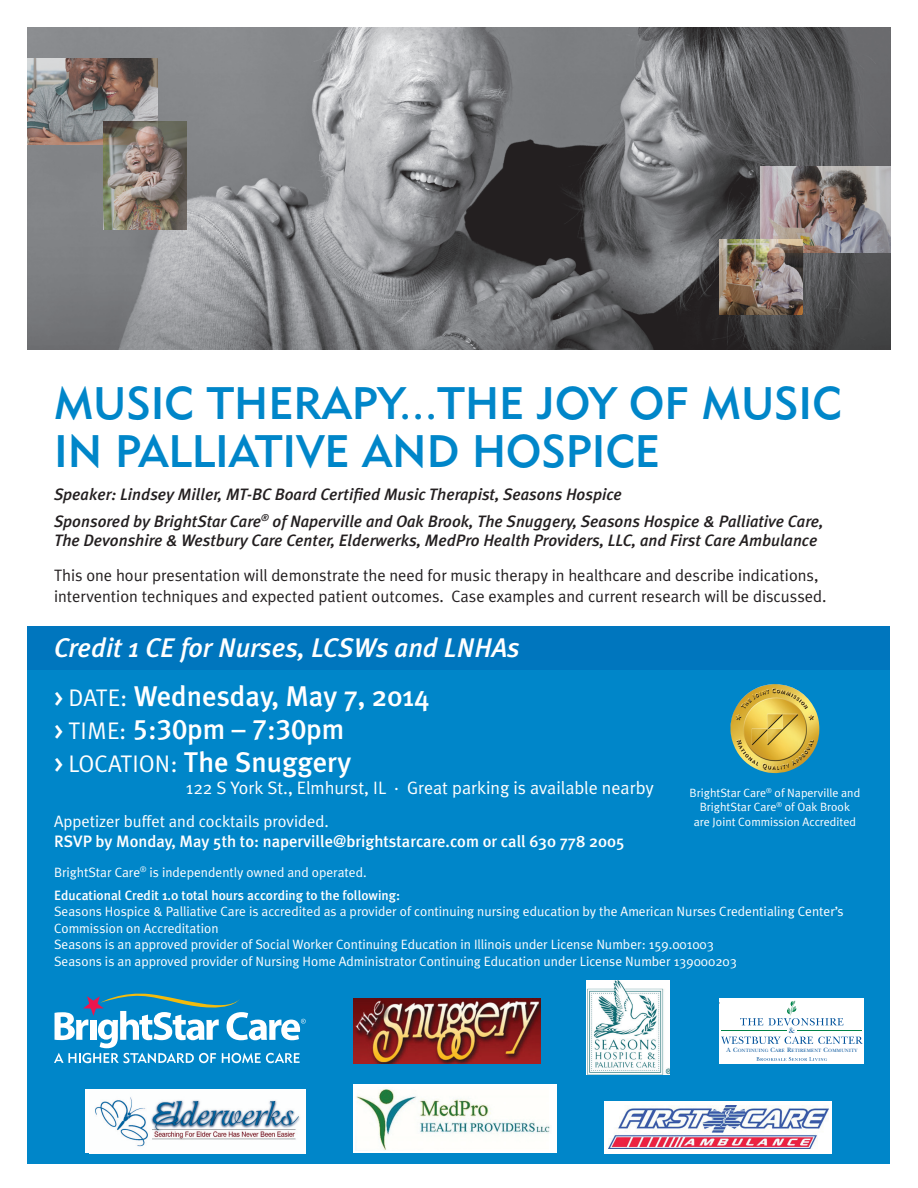
<style>
.page{position:relative;width:918px;height:1188px;background:#fff}
.page>*{position:absolute;margin:0;border:0;box-sizing:border-box;transform-origin:0 0}
.t1{font:45px/48px "Geometric 415 BT Medium A";color:#0086c9}
.t2{font:500 28.5px "Meta Plus";color:#fff}
.t3{font:28.5px "Meta Plus Medium Caps";color:#fff}
.t4{font:italic 500 27px "Meta Plus";color:#fff}
.t5{font:18px "Meta Plus Normal";color:#fff}
.t6{font:italic 500 16.5px/26.2px "Meta Plus";color:#231f20}
.t7{font:16.5px/21px "Meta Plus Normal";color:#231f20}
.t8{font:500 16.5px "Meta Plus";color:#fff}
.t9{font:16.5px "Meta Plus Normal";color:#fff}
.t10{font:13.5px/16.5px "Meta Plus Normal";color:#fff}
.t11{font:500 13.5px "Meta Plus";color:#fff}
.t12{font:12px/14.4px "Meta Plus Normal";color:#fff;text-align:center}
.t13{font:8.1px "New Baskerville";color:#01529b}
.t14{font:4.8px "New Baskerville";letter-spacing:.04em;color:#01529b}
.s1{font-family:"Meta Plus Medium Caps";font-weight:400;font-size:24px}
.s2{font-family:"Meta Plus Normal";font-weight:400;font-size:24px}
.s3{font-size:24px}
.s4{font-family:"Meta Plus Normal";font-size:24px}
.s5{font-family:"Meta Plus";font-weight:500}
.s6{font-size:6.45px}
</style>
<div class="page">
<img style="left:28px;top:27px;width:862px;height:323px">
<img style="left:28px;top:58px;width:129px;height:87px">
<img style="left:761px;top:166px;width:129px;height:87px">
<img style="left:104px;top:122px;width:83px;height:108px">
<img style="left:719px;top:240px;width:83px;height:74px">
<div style="left:28px;top:663px;width:862px;height:501px;background:#0086c9"></div>
<div style="left:28px;top:626px;width:862px;height:44px;background:#0076be"></div>
<svg style="left:54px;top:994px;width:252px;height:69px"></svg>
<img style="left:354px;top:998px;width:186px;height:66px">
<svg style="left:586px;top:980px;width:2px;height:94px"></svg>
<img style="left:588px;top:980px;width:82px;height:94px">
<div style="left:720px;top:998px;width:144px;height:66px;background:#fff"></div>
<svg style="left:740px;top:1001px;width:103px;height:25px"></svg>
<hr style="left:797px;top:1031px;width:64px;height:1px;background:#008348">
<hr style="left:721px;top:1031px;width:66px;height:1px;background:#008348">
<svg style="left:721px;top:1036px;width:142px;height:8px"></svg>
<svg style="left:756px;top:1057px;width:71px;height:4px"></svg>
<div style="left:85px;top:1090px;width:221px;height:63px;background:#fff"></div>
<img style="left:95px;top:1097px;width:205px;height:50px">
<div style="left:354px;top:1085px;width:203px;height:68px;background:#fff"></div>
<img style="left:355px;top:1089px;width:195px;height:61px">
<div style="left:605px;top:1101px;width:227px;height:52px;background:#fff"></div>
<img style="left:609px;top:1105px;width:220px;height:44px">
<img style="left:731px;top:684px;width:88px;height:89px">
<h1 class="t1" style="left:54px;top:379px;width:789px">MUSIC THERAPY...THE JOY OF MUSIC<br>IN PALLIATIVE AND H OSPICE</h1>
<p class="t6" style="left:54px;top:481px;width:771px">Speaker: Lindsey Miller, MT-BC Board Certified Music Therapist, Seasons Hospice<br>Sponsored by BrightStar Care<sup>®</sup> of Naperville and Oak Brook, The Snuggery, Seasons Hospice &amp; Palliative Care,</p>
<p class="t6" style="left:54px;top:527px;width:765px">The Devonshire &amp; Westbury Care Center, Elderwerks, MedPro Health Providers, LLC, and First Care Ambulance</p>
<p class="t7" style="left:54px;top:564px;width:774px">This one hour presentation will demonstrate the need for music therapy in healthcare and describe indications, intervention techniques and expected patient outcomes. Case examples and current research will be discussed.</p>
<h3 class="t4" style="left:54px;top:632px;width:467px">Credit 1 CE for Nurses, LCSWs and LNHAs</h3>
<h2 class="t2" style="left:54px;top:680px;width:377px"><span class="s1">&gt;</span> <span class="s2">DATE:</span> Wednesday, May 7, 2014</h2>
<h2 class="t3" style="left:54px;top:712px;width:292px"><span class="s3">&gt;</span> <span class="s4">TIME:</span> 5:30<span class="s5">pm</span> – 7:30<span class="s5">pm</span></h2>
<h2 class="t2" style="left:54px;top:745px;width:299px"><span class="s1">&gt;</span> <span class="s2">LOCATION:</span> The Snuggery</h2>
<h3 class="t5" style="left:186px;top:778px;width:469px">122 S York St., Elmhurst, IL · Great parking is available nearby</h3>
<p class="t9" style="left:54px;top:812px;width:276px">Appetizer buffet and cocktails provided.</p>
<p class="t8" style="left:54px;top:831px;width:572px">RSVP by Monday, May 5th to: naperville@brightstarcare.com or call 630 778 2005</p>
<p class="t10" style="left:54px;top:864px;width:314px">BrightStar Care<sup>®</sup> is independently owned and operated.</p>
<p class="t11" style="left:54px;top:887px;width:348px">Educational Credit 1.0 total hours according to the following:</p>
<p class="t10" style="left:54px;top:903px;width:791px">Seasons Hospice &amp; Palliative Care is accredited as a provider of continuing nursing education by the American Nurses Credentialing Center’s Commission on Accreditation<br>Seasons is an approved provider of Social Worker Continuing Education in Illinois under License Number: 159.001003<br>Seasons is an approved provider of Nursing Home Administrator Continuing Education under License Number 139000203</p>
<p class="t12" style="left:690px;top:785px;width:172px">BrightStar Care<sup>®</sup> of Naperville and<br>BrightStar Care<sup>®</sup> of Oak Brook<br>are Joint Commission Accredited</p>
<p class="t13" style="left:789px;top:1025px;width:7px">&amp;</p>
<p class="t14" style="left:727px;top:1047px;width:132px"><span class="s6">A C</span>ONTINUING <span class="s6">C</span>ARE <span class="s6">R</span>ETIREMENT <span class="s6">C</span>OMMUNITY</p>
</div>
